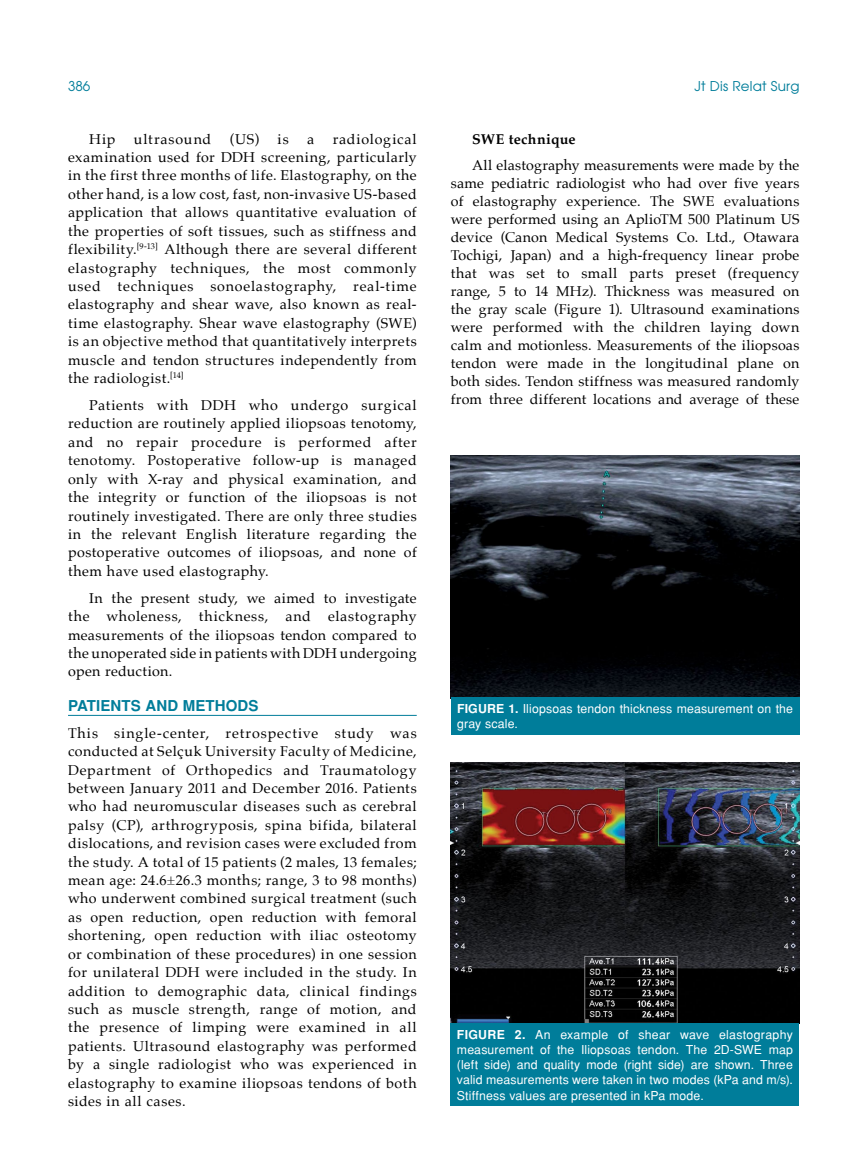
<style>
.page{position:relative;width:859px;height:1170px;background:#fff}
.page>*{position:absolute;margin:0;border:0;box-sizing:border-box;transform-origin:0 0}
.t1{font:700 15px "Helvetica Tr";letter-spacing:.005em;color:#007d9a}
.t2{font:14.25px/18.5px "Palatino";letter-spacing:.03em;color:#000;text-align:justify}
.t3{font:700 14.25px "Palatino";letter-spacing:.02em;color:#000}
.t4{font:14.25px "Palatino";letter-spacing:.065em;color:#000}
.t5{font:13.5px "Avant Garde Tr";letter-spacing:.015em;color:#007d9a}
.t6{font:12.3px/15.3px "Helvetica Normal Tr";letter-spacing:.01em;color:#fff}
.s1{font-family:"Helvetica Tr";font-weight:700}
</style>
<div class="page">
<hr style="left:68px;top:715px;width:349px;height:1px;background:#007d9a">
<img style="left:451px;top:455px;width:348px;height:242px">
<div style="left:451px;top:697px;width:348px;height:37px;background:#007d9a"></div>
<img style="left:451px;top:762px;width:348px;height:261px">
<div style="left:451px;top:1023px;width:348px;height:83px;background:#007d9a"></div>
<p class="t5" style="left:68px;top:77px;width:24px">386</p>
<p class="t5" style="left:694px;top:77px;width:106px">Jt Dis Relat Surg</p>
<p class="t2" style="left:89px;top:129px;width:28px">Hip</p>
<p class="t4" style="left:134px;top:127px;width:79px">ultrasound</p>
<p class="t2" style="left:230px;top:129px;width:31px">(US)</p>
<p class="t2" style="left:278px;top:129px;width:13px">is</p>
<p class="t2" style="left:307px;top:129px;width:9px">a</p>
<p class="t2" style="left:68px;top:129px;width:350px;text-indent:265px">radiological examination used for DDH screening, particularly in the first three months of life. Elastography, on the other hand, is a low cost, fast, non-invasive US-based application that allows quantitative evaluation of the properties of soft tissues, such as stiffness and flexibility.<sup>[9-13]</sup> Although there are several different elastography techniques, the most commonly used techniques sonoelastography, real-time elastography and shear wave, also known as real&shy;time elastography. Shear wave elastography (SWE) is an objective method that quantitatively interprets muscle and tendon structures independently from the radiologist.<sup>[14]</sup></p>
<p class="t2" style="left:68px;top:396px;width:350px;text-indent:21px">Patients with DDH who undergo surgical reduction are routinely applied iliopsoas tenotomy, and no repair procedure is performed after tenotomy. Postoperative follow-up is managed only with X-ray and physical examination, and the integrity or function of the iliopsoas is not routinely investigated. There are only three studies in the relevant English literature regarding the postoperative outcomes of iliopsoas, and none of them have used elastography.</p>
<p class="t2" style="left:68px;top:588px;width:350px;text-indent:21px">In the present study, we aimed to investigate the wholeness, thickness, and elastography measurements of the iliopsoas tendon compared to the unoperated side in patients with DDH undergoing open reduction.</p>
<p class="t1" style="left:68px;top:696px;width:192px">PATIENTS AND METHODS</p>
<p class="t2" style="left:68px;top:723px;width:350px">This single-center, retrospective study was conducted at Selçuk University Faculty of Medicine, Department of Orthopedics and Traumatology between January 2011 and December 2016. Patients who had neuromuscular diseases such as cerebral palsy (CP), arthrogryposis, spina bifida, bilateral dislocations, and revision cases were excluded from the study. A total of 15 patients (2 males, 13 females; mean age: 24.6±26.3 months; range, 3 to 98 months) who underwent combined surgical treatment (such as open reduction, open reduction with femoral shortening, open reduction with iliac osteotomy or combination of these procedures) in one session for unilateral DDH were included in the study. In addition to demographic data, clinical findings such as muscle strength, range of motion, and the presence of limping were examined in all patients. Ultrasound elastography was performed by a single radiologist who was experienced in elastography to examine iliopsoas tendons of both sides in all cases.</p>
<p class="t3" style="left:472px;top:126px;width:105px">SWE technique</p>
<p class="t2" style="left:451px;top:156px;width:350px;line-height:18px;text-indent:21px">All elastography measurements were made by the same pediatric radiologist who had over five years of elastography experience. The SWE evaluations were performed using an AplioTM 500 Platinum US device (Canon Medical Systems Co. Ltd., Otawara Tochigi, Japan) and a high-frequency linear probe that was set to small parts preset (frequency range, 5 to 14 MHz). Thickness was measured on the gray scale (Figure 1). Ultrasound examinations were performed with the children laying down calm and motionless. Measurements of the iliopsoas tendon were made in the longitudinal plane on both sides. Tendon stiffness was measured randomly from three different locations and average of these</p>
<p class="t6" style="left:457px;top:701px;width:337px"><span class="s1">FIGURE 1.</span> Iliopsoas tendon thickness measurement on the gray scale.</p>
<p class="t6" style="left:457px;top:1026px;width:337px;text-align:justify"><span class="s1">FIGURE 2.</span> An example of shear wave elastography measurement of the Iliopsoas tendon. The 2D-SWE map (left side) and quality mode (right side) are shown. Three valid measurements were taken in two modes (kPa and m/s).<br>Stiffness values are presented in kPa mode.</p>
</div>
